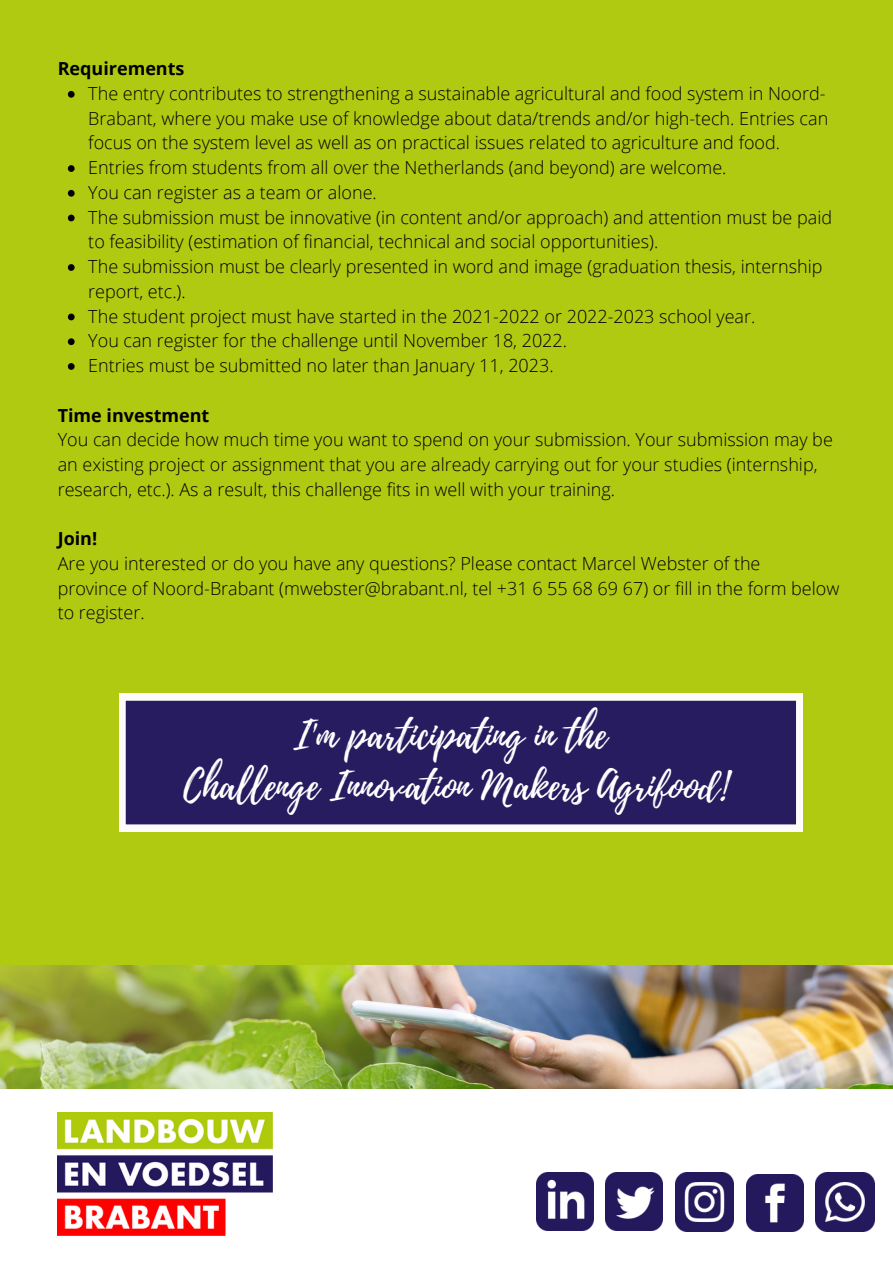
<style>
.page{position:relative;width:893px;height:1264px;background:#fff}
.page>*{position:absolute;margin:0;border:0;box-sizing:border-box;transform-origin:0 0}
.t1{font:39px/51.8px "Playlist Script";color:#fff;text-align:center}
.t2{font:300 18px/24.8px "Open Sans";color:#000}
.t3{font:700 18px "Open Sans";color:#000}
</style>
<div class="page">
<img style="left:58px;top:1112px;width:214px;height:123px">
<img style="left:536px;top:1172px;width:57px;height:58px">
<img style="left:605px;top:1172px;width:57px;height:58px">
<img style="left:746px;top:1174px;width:57px;height:57px">
<img style="left:675px;top:1172px;width:58px;height:59px">
<img style="left:815px;top:1172px;width:59px;height:59px">
<div style="left:0;top:0;width:892px;height:966px;background:#b0ca11"></div>
<img style="left:0;top:965px;width:892px;height:123px">
<svg style="left:68px;top:91px;width:7px;height:7px"></svg>
<svg style="left:68px;top:165px;width:7px;height:7px"></svg>
<svg style="left:68px;top:190px;width:7px;height:7px"></svg>
<svg style="left:68px;top:215px;width:7px;height:6px"></svg>
<svg style="left:68px;top:264px;width:7px;height:7px"></svg>
<svg style="left:68px;top:313px;width:7px;height:7px"></svg>
<svg style="left:68px;top:338px;width:7px;height:7px"></svg>
<svg style="left:68px;top:363px;width:7px;height:7px"></svg>
<svg style="left:119px;top:694px;width:683px;height:137px"></svg>
<p class="t3" style="left:58px;top:56px;width:128px">Requirements</p>
<p class="t2" style="left:88px;top:81px;width:745px">The entry contributes to strengthening a sustainable agricultural and food system in Noord-Brabant, where you make use of knowledge about data/trends and/or high-tech. Entries can focus on the system level as well as on practical issues related to agriculture and food.<br>Entries from students from all over the Netherlands (and beyond) are welcome.<br>You can register as a team or alone.<br>The submission must be innovative (in content and/or approach) and attention must be paid to feasibility (estimation of financial, technical and social opportunities).<br>The submission must be clearly presented in word and image (graduation thesis, internship report, etc.).<br>The student project must have started in the 2021-2022 or 2022-2023 school year.<br>You can register for the challenge until November 18, 2022.<br>Entries must be submitted no later than January 11, 2023.</p>
<p class="t3" style="left:58px;top:402px;width:153px">Time investment</p>
<p class="t2" style="left:58px;top:427px;width:776px">You can decide how much time you want to spend on your submission. Your submission may be an existing project or assignment that you are already carrying out for your studies (internship, research, etc.). As a result, this challenge fits in well with your training.</p>
<p class="t3" style="left:58px;top:526px;width:41px">Join!</p>
<p class="t2" style="left:58px;top:550px;width:783px">Are you interested or do you have any questions? Please contact Marcel Webster of the<br>province of Noord-Brabant (mwebster@brabant.nl, tel +31 6 55 68 69 67) or fill in the form below to register.</p>
<h1 class="t1" style="left:184px;top:710px;width:545px">I'm participating in the<br>Challenge Innovation Makers Agrifood!</h1>
</div>
